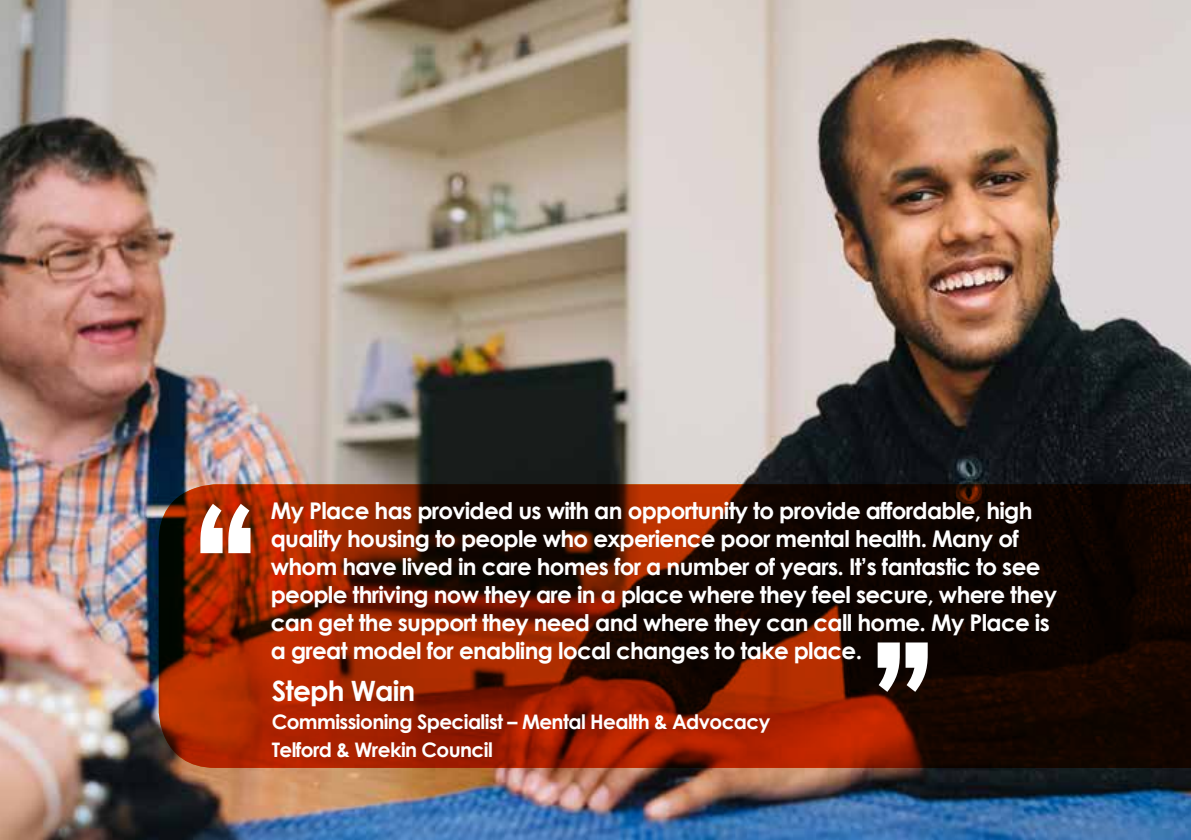
<style>
.page{position:relative;width:1191px;height:840px;background:#fff}
.page>*{position:absolute;margin:0;border:0;box-sizing:border-box;transform-origin:0 0}
.t1{font:700 180px "Century Gothic";color:#fff}
.t2{font:700 28px "Century Gothic";letter-spacing:-.03em;color:#fff}
.t3{font:700 23px/28px "Century Gothic";letter-spacing:-.03em;color:#fff}
.t4{font:700 20px/28px "Century Gothic";letter-spacing:-.03em;color:#fff}
</style>
<div class="page">
<img style="left:0;top:0;width:1191px;height:839px">
<svg style="left:159px;top:484px;width:1032px;height:283px;background:#541300"></svg>
<h1 class="t1" style="left:186px;top:457px;width:80px">‘‘</h1>
<p class="t3" style="left:271px;top:495px;width:787px">My Place has provided us with an opportunity to provide affordable, high quality housing to people who experience poor mental health. Many of whom have lived in care homes for a number of years. It’s fantastic to see people thriving now they are in a place where they feel secure, where they can get the support they need and where they can call home. My Place is a great model for enabling local changes to take place.</p>
<p class="t2" style="left:272px;top:673px;width:145px">Steph Wain</p>
<p class="t4" style="left:272px;top:707px;width:500px">Commissioning Specialist – Mental Health &amp; Advocacy<br>Telford &amp; Wrekin Council</p>
<h1 class="t1" style="left:942px;top:737px;width:80px;rotate:-180deg">‘‘</h1>
</div>
